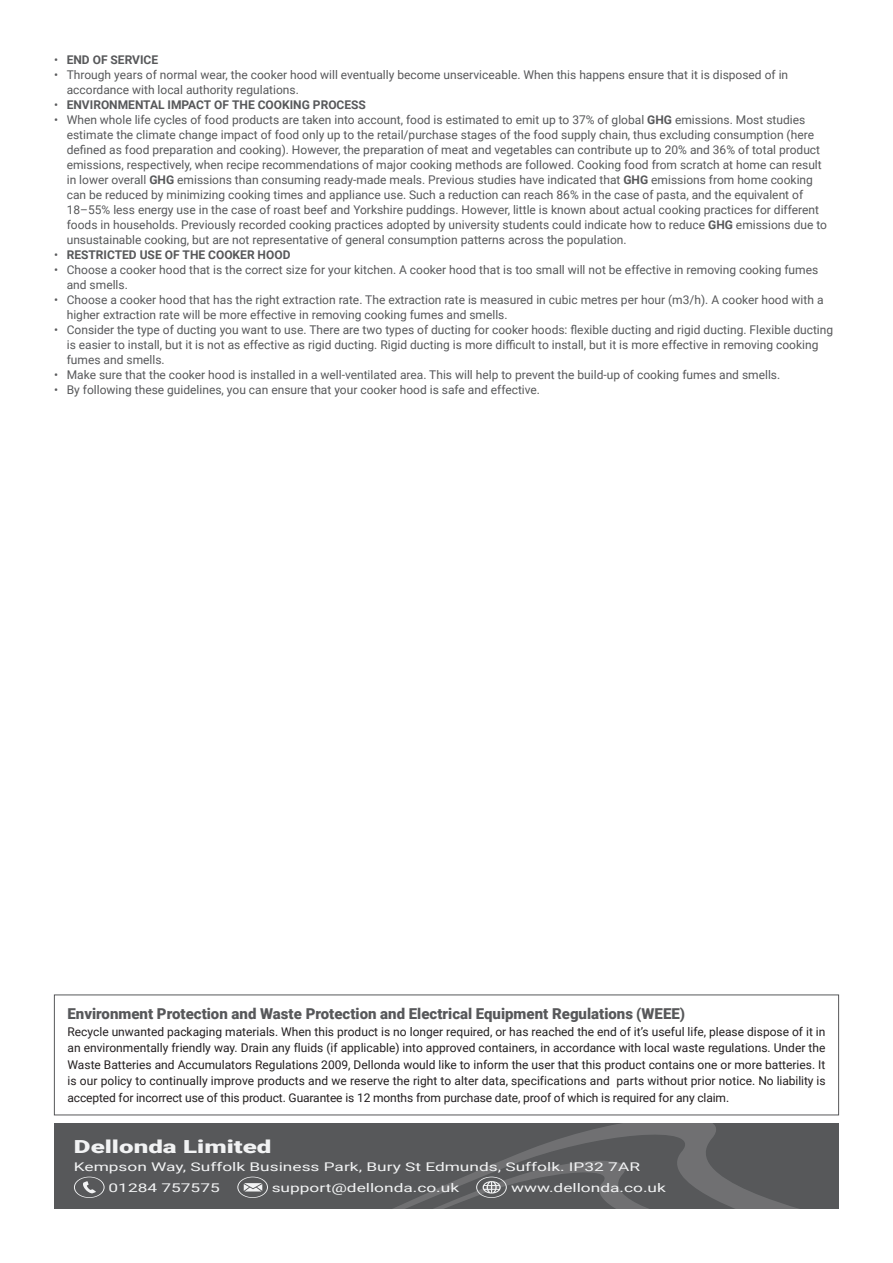
<style>
.page{position:relative;width:893px;height:1263px;background:#fff}
.page>*{position:absolute;margin:0;border:0;box-sizing:border-box;transform-origin:0 0}
.t1{font:900 18px "Roboto";color:#f2f3f4;scale:1.44 1}
.Section_Header{font:900 15px "Roboto";color:#57585a}
.t2{font:12px/15px "Roboto";color:#57585a}
.Weee_Regulation_Body{font:12px/16.5px "Roboto";letter-spacing:-.01em;color:#231f20;text-align:justify}
.t3{font:12px/21px "Roboto";color:#f2f3f4;scale:1.44 1}
.t4{font:700 12px "Roboto";color:#57585a}
.s1{font-weight:400}
.s2{font-weight:700}
</style>
<div class="page">
<div style="left:54px;top:1124px;width:785px;height:85px;background:#57585a"></div>
<svg style="left:74px;top:1177px;width:31px;height:21px"></svg>
<svg style="left:237px;top:1177px;width:31px;height:21px"></svg>
<svg style="left:393px;top:1124px;width:406px;height:85px"></svg>
<p class="t4" style="left:54px;top:52px;width:106px"><span class="s1">•</span> END OF SERVICE</p>
<p class="t2" style="left:67px;top:67px;width:723px;text-indent:-13px">• Through years of normal wear, the cooker hood will eventually become unserviceable. When this happens ensure that it is disposed of in accordance with local authority regulations.</p>
<p class="t4" style="left:54px;top:97px;width:313px"><span class="s1">•</span> ENVIRONMENTAL IMPACT OF THE COOKING PROCESS</p>
<p class="t2" style="left:67px;top:112px;width:762px;text-indent:-13px">• When whole life cycles of food products are taken into account, food is estimated to emit up to 37% of global <span class="s2">GHG</span> emissions. Most studies estimate the climate change impact of food only up to the retail/purchase stages of the food supply chain, thus excluding consumption (here defined as food preparation and cooking). However, the preparation of meat and vegetables can contribute up to 20% and 36% of total product emissions, respectively, when recipe recommendations of major cooking methods are followed. Cooking food from scratch at home can result in lower overall <span class="s2">GHG</span> emissions than consuming ready-made meals. Previous studies have indicated that <span class="s2">GHG</span> emissions from home cooking can be reduced by minimizing cooking times and appliance use. Such a reduction can reach 86% in the case of pasta, and the equivalent of 18–55% less energy use in the case of roast beef and Yorkshire puddings. However, little is known about actual cooking practices for different foods in households. Previously recorded cooking practices adopted by university students could indicate how to reduce <span class="s2">GHG</span> emissions due to unsustainable cooking, but are not representative of general consumption patterns across the population.</p>
<p class="t4" style="left:54px;top:247px;width:238px"><span class="s1">•</span> RESTRICTED USE OF THE COOKER HOOD</p>
<p class="t2" style="left:67px;top:262px;width:753px;text-indent:-13px">• Choose a cooker hood that is the correct size for your kitchen. A cooker hood that is too small will not be effective in removing cooking fumes and smells.</p>
<p class="t2" style="left:67px;top:292px;width:758px;text-indent:-13px">• Choose a cooker hood that has the right extraction rate. The extraction rate is measured in cubic metres per hour (m3/h). A cooker hood with a higher extraction rate will be more effective in removing cooking fumes and smells.</p>
<p class="t2" style="left:67px;top:322px;width:768px;text-indent:-13px">• Consider the type of ducting you want to use. There are two types of ducting for cooker hoods: flexible ducting and rigid ducting. Flexible ducting is easier to install, but it is not as effective as rigid ducting. Rigid ducting is more difficult to install, but it is more effective in removing cooking fumes and smells.</p>
<p class="t2" style="left:54px;top:367px;width:728px">• Make sure that the cooker hood is installed in a well-ventilated area. This will help to prevent the build-up of cooking fumes and smells.</p>
<p class="t2" style="left:54px;top:382px;width:488px">• By following these guidelines, you can ensure that your cooker hood is safe and effective.</p>
<p class="Section_Header" style="left:68px;top:1003px;width:619px">Environment Protection and Waste Protection and Electrical Equipment Regulations (WEEE)</p>
<p class="Weee_Regulation_Body" style="left:68px;top:1023px;width:760px">Recycle unwanted packaging materials. When this product is no longer required, or has reached the end of it’s useful life, please dispose of it in an environmentally friendly way. Drain any fluids (if applicable) into approved containers, in accordance with local waste regulations. Under the Waste Batteries and Accumulators Regulations 2009, Dellonda would like to inform the user that this product contains one or more batteries. It is our policy to continually improve products and we reserve the right to alter data, specifications and parts without prior notice. No liability is accepted for incorrect use of this product. Guarantee is 12 months from purchase date, proof of which is required for any claim.</p>
<p class="t1" style="left:74px;top:1133px;width:139px">Dellonda Limited</p>
<p class="t3" style="left:109px;top:1155px;width:371px;text-indent:-35px">Kempson Way, Suffolk Business Park, Bury St Edmunds, Suffolk. IP32 7AR<br>01284 757575</p>
<p class="t3" style="left:272px;top:1176px;width:132px">support@dellonda.co.uk</p>
<p class="t3" style="left:511px;top:1176px;width:109px">www.dellonda.co.uk</p>
</div>
